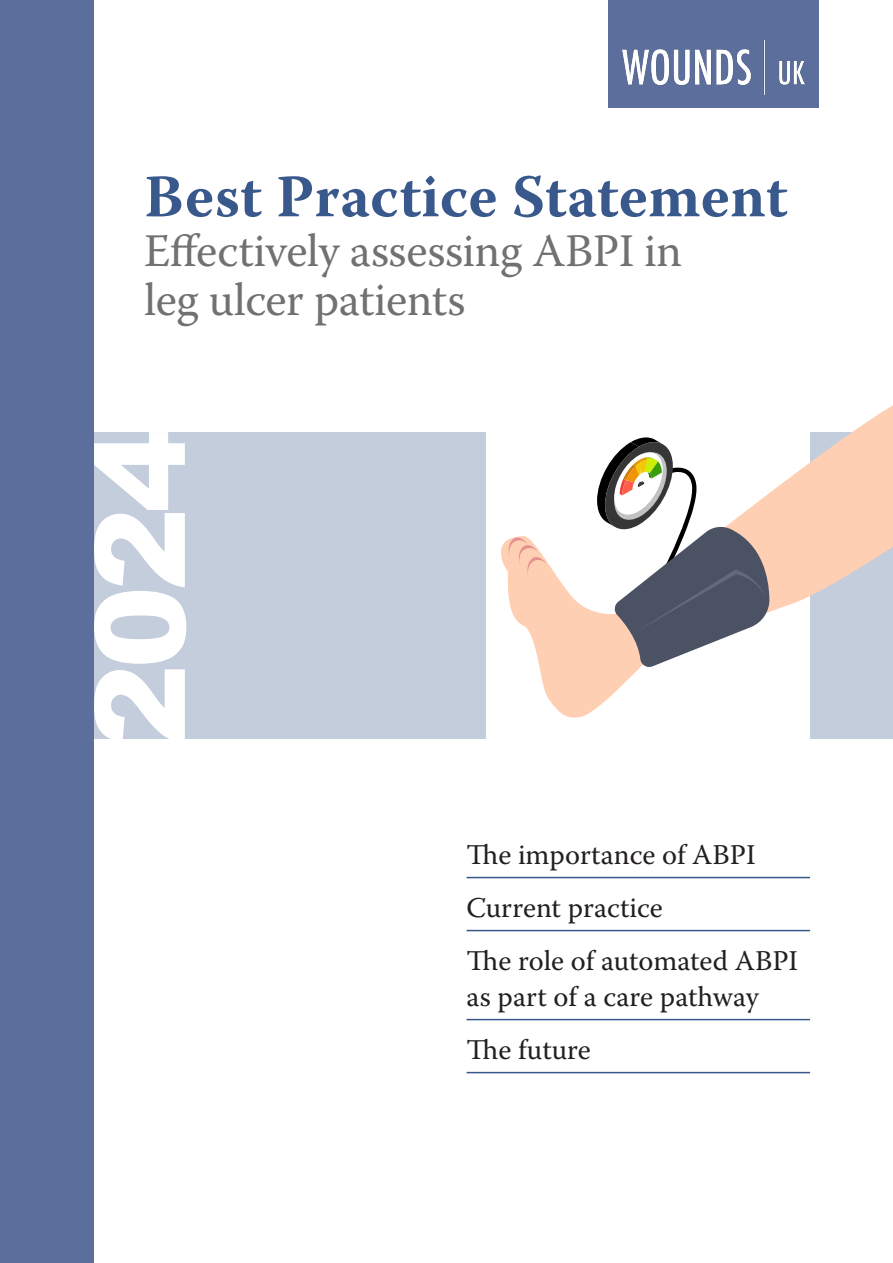
<style>
.page{position:relative;width:893px;height:1263px;background:#fff}
.page>*{position:absolute;margin:0;border:0;box-sizing:border-box;transform-origin:0 0}
.t1{font:700 60px "Warnock Pro";letter-spacing:.005em;color:#39588b}
.t2{font:46.5px/49.5px "Warnock Pro";letter-spacing:-.01em;color:#727172}
.t3{font:28.5px/36px "Warnock Pro";color:#231f20}
</style>
<div class="page">
<div style="left:0;top:432px;width:893px;height:306px;background:#c3cddc"></div>
<div style="left:486px;top:408px;width:324px;height:351px;background:#fff"></div>
<div style="left:608px;top:0;width:211px;height:107px;background:#5b6e9c"></div>
<hr style="left:466px;top:877px;width:344px;height:1px;background:#39588b">
<hr style="left:466px;top:930px;width:344px;height:1px;background:#39588b">
<hr style="left:466px;top:1019px;width:344px;height:1px;background:#39588b">
<hr style="left:466px;top:1072px;width:344px;height:1px;background:#39588b">
<div style="left:0;top:0;width:94px;height:1263px;background:#5b6e9c"></div>
<svg style="left:770px;top:405px;width:123px;height:207px;fill:#ffcfb3"></svg>
<svg style="left:501px;top:437px;width:269px;height:281px"></svg>
<img style="left:622px;top:41px;width:182px;height:54px">
<svg style="left:94px;top:432px;width:92px;height:307px"></svg>
<p class="t1" style="left:144px;top:160px;width:645px">Best Practice Statement</p>
<p class="t2" style="left:144px;top:225px;width:540px">Effectively assessing ABPI in leg ulcer patients</p>
<p class="t3" style="left:466px;top:836px;width:291px">The importance of ABPI</p>
<p class="t3" style="left:466px;top:889px;width:198px">Current practice</p>
<p class="t3" style="left:466px;top:942px;width:333px">The role of automated ABPI as part of a care pathway</p>
<p class="t3" style="left:466px;top:1031px;width:126px">The future</p>
</div>
